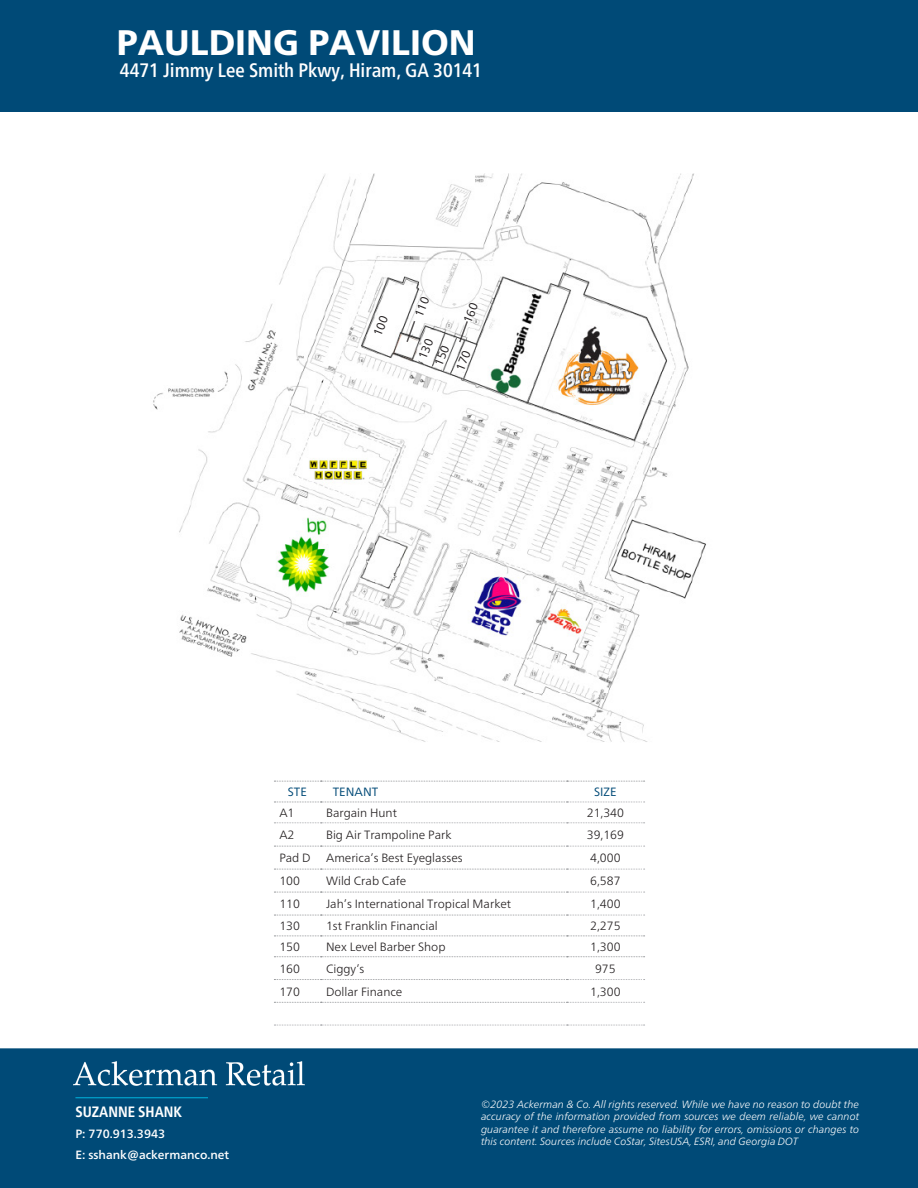
<style>
.page{position:relative;width:918px;height:1188px;background:#fff}
.page>*{position:absolute;margin:0;border:0;box-sizing:border-box;transform-origin:0 0}
.t1{font:800 35.4px "Frutiger Neue LT";color:#fff}
.t2{font:500 condensed 19.5px "Frutiger Neue LT";color:#fff}
.t3{font:700 condensed 15px "Frutiger Neue LT";color:#fff}
.SITE_PLAN_-_Content{font:300 12px "Frutiger Neue LT";color:#231f20}
.t4{font:500 12px/21px "Frutiger Neue LT";color:#fff}
.SITE_PLAN_-_Content-2{font:12px "Frutiger Neue LT";color:#004a77}
.t5{font:italic 300 10.5px/12.6px "Frutiger Neue LT";color:#fff;text-align:justify}
</style>
<div class="page">
<img style="left:0;top:111px;width:918px;height:691px">
<div style="left:0;top:0;width:918px;height:111px;background:#004a77"></div>
<div style="left:274px;top:781px;width:370px;height:303px;background:#fff"></div>
<svg style="left:274px;top:823px;width:370px;height:113px"></svg>
<svg style="left:274px;top:781px;width:371px;height:1px"></svg>
<svg style="left:274px;top:822px;width:371px;height:1px"></svg>
<svg style="left:274px;top:1025px;width:371px;height:1px"></svg>
<svg style="left:274px;top:802px;width:371px;height:1px"></svg>
<svg style="left:274px;top:846px;width:371px;height:1px"></svg>
<svg style="left:274px;top:869px;width:371px;height:1px"></svg>
<svg style="left:274px;top:892px;width:371px;height:1px"></svg>
<svg style="left:274px;top:915px;width:371px;height:1px"></svg>
<svg style="left:274px;top:979px;width:371px;height:1px"></svg>
<svg style="left:274px;top:1002px;width:371px;height:1px"></svg>
<svg style="left:274px;top:936px;width:371px;height:1px"></svg>
<svg style="left:274px;top:956px;width:371px;height:1px"></svg>
<div style="left:0;top:1048px;width:918px;height:140px;background:#004a77"></div>
<hr style="left:75px;top:1097px;width:133px;height:1px;background:#00b6de">
<img style="left:73px;top:1061px;width:231px;height:24px">
<svg style="left:374px;top:315px;width:14px;height:21px"></svg>
<svg style="left:405px;top:296px;width:45px;height:69px"></svg>
<svg style="left:458px;top:302px;width:20px;height:42px"></svg>
<svg style="left:456px;top:350px;width:15px;height:20px"></svg>
<h1 class="t1" style="left:117px;top:22px;width:361px">PAULDING PAVILION</h1>
<h2 class="t2" style="left:120px;top:59px;width:364px">4471 Jimmy Lee Smith Pkwy, Hiram, GA 30141</h2>
<h3 class="t3" style="left:75px;top:1103px;width:108px">SUZANNE SHANK</h3>
<p class="t4" style="left:75px;top:1124px;width:155px">P: 770.913.3943<br>E: sshank@ackermanco.net</p>
<p class="SITE_PLAN_-_Content-2" style="left:288px;top:785px;width:21px">STE</p>
<p class="SITE_PLAN_-_Content-2" style="left:333px;top:785px;width:47px">TENANT</p>
<p class="SITE_PLAN_-_Content-2" style="left:594px;top:785px;width:24px">SIZE</p>
<p class="SITE_PLAN_-_Content" style="left:279px;top:806px;width:17px">A1</p>
<p class="SITE_PLAN_-_Content" style="left:326px;top:806px;width:72px">Bargain Hunt</p>
<p class="SITE_PLAN_-_Content" style="left:587px;top:806px;width:39px">21,340</p>
<p class="SITE_PLAN_-_Content" style="left:279px;top:828px;width:17px">A2</p>
<p class="SITE_PLAN_-_Content" style="left:326px;top:828px;width:127px">Big Air Trampoline Park</p>
<p class="SITE_PLAN_-_Content" style="left:587px;top:828px;width:39px">39,169</p>
<p class="SITE_PLAN_-_Content" style="left:279px;top:851px;width:33px">Pad D</p>
<p class="SITE_PLAN_-_Content" style="left:326px;top:851px;width:138px">America’s Best Eyeglasses</p>
<p class="SITE_PLAN_-_Content" style="left:590px;top:851px;width:32px">4,000</p>
<p class="SITE_PLAN_-_Content" style="left:279px;top:874px;width:22px">100</p>
<p class="SITE_PLAN_-_Content" style="left:326px;top:874px;width:82px">Wild Crab Cafe</p>
<p class="SITE_PLAN_-_Content" style="left:590px;top:874px;width:32px">6,587</p>
<p class="SITE_PLAN_-_Content" style="left:279px;top:897px;width:22px">110</p>
<p class="SITE_PLAN_-_Content" style="left:326px;top:897px;width:187px">Jah’s International Tropical Market</p>
<p class="SITE_PLAN_-_Content" style="left:590px;top:897px;width:32px">1,400</p>
<p class="SITE_PLAN_-_Content" style="left:279px;top:919px;width:22px">130</p>
<p class="SITE_PLAN_-_Content" style="left:326px;top:919px;width:113px">1st Franklin Financial</p>
<p class="SITE_PLAN_-_Content" style="left:590px;top:919px;width:32px">2,275</p>
<p class="SITE_PLAN_-_Content" style="left:279px;top:940px;width:22px">150</p>
<p class="SITE_PLAN_-_Content" style="left:326px;top:940px;width:121px">Nex Level Barber Shop</p>
<p class="SITE_PLAN_-_Content" style="left:590px;top:940px;width:32px">1,300</p>
<p class="SITE_PLAN_-_Content" style="left:279px;top:961px;width:22px">160</p>
<p class="SITE_PLAN_-_Content" style="left:326px;top:961px;width:40px">Ciggy’s</p>
<p class="SITE_PLAN_-_Content" style="left:595px;top:961px;width:22px">975</p>
<p class="SITE_PLAN_-_Content" style="left:279px;top:984px;width:22px">170</p>
<p class="SITE_PLAN_-_Content" style="left:326px;top:984px;width:78px">Dollar Finance</p>
<p class="SITE_PLAN_-_Content" style="left:590px;top:984px;width:32px">1,300</p>
<p class="t5" style="left:481px;top:1098px;width:380px">©2023 Ackerman &amp; Co. All rights reserved. While we have no reason to doubt the accuracy of the information provided from sources we deem reliable, we cannot guarantee it and therefore assume no liability for errors, omissions or changes to this content. Sources include CoStar, SitesUSA, ESRI, and Georgia DOT</p>
</div>
